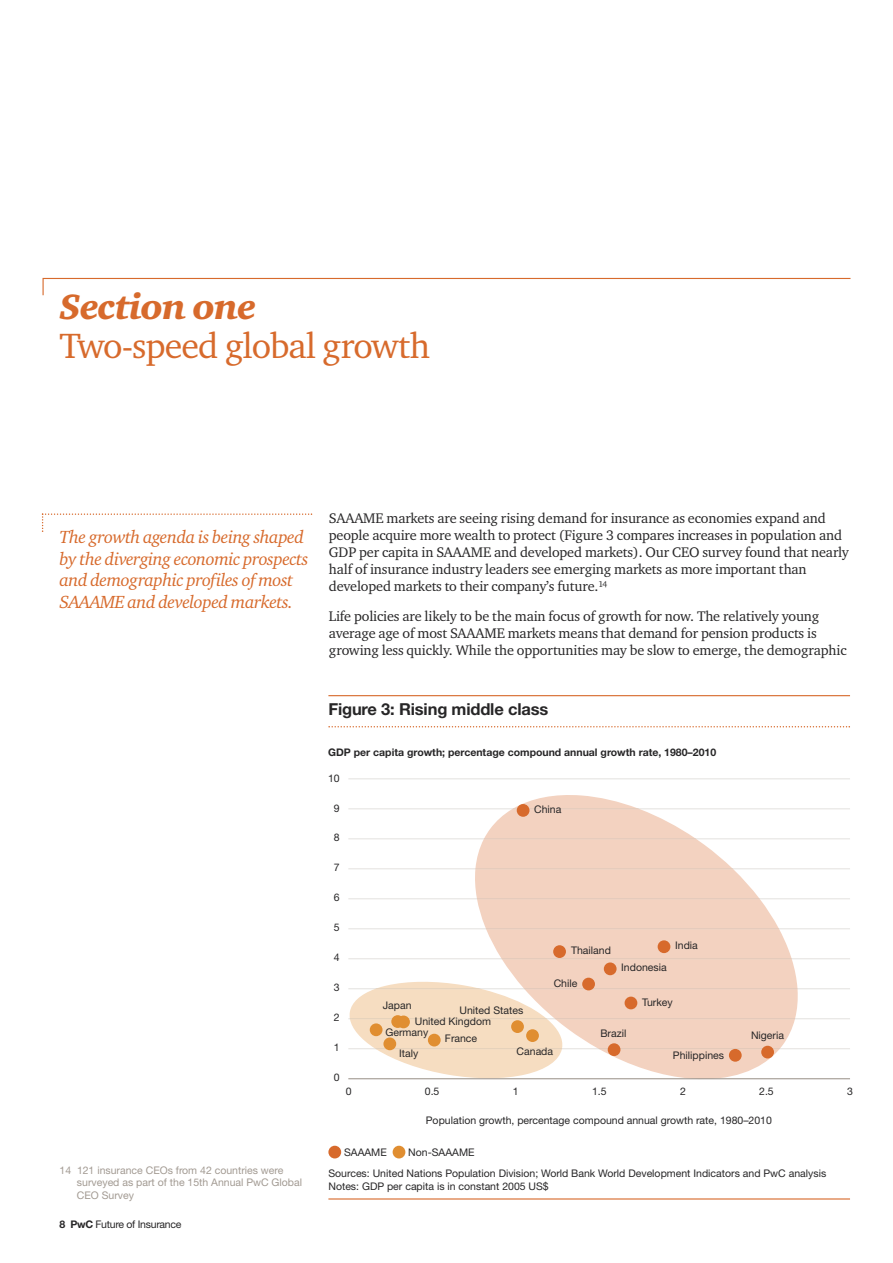
<style>
.page{position:relative;width:893px;height:1263px;background:#fff}
.page>*{position:absolute;margin:0;border:0;box-sizing:border-box;transform-origin:0 0}
.t1{font:36px "Charter ITC";letter-spacing:-.025em;color:#d76a2c}
.t2{font:36px "Charter ITC Blac Ital";letter-spacing:-.025em;color:#d76a2c}
.t3{font:italic 18px/21.6px "Charter ITC";letter-spacing:-.025em;color:#d76a2c}
.t4{font:700 16.5px "Helvetica Neue";letter-spacing:-.01em;color:#272627}
.t5{font:14.25px/17.1px "Charter ITC";letter-spacing:-.01em;color:#272627}
.t6{font:10.5px/21.1px "Helvetica Neue";color:#272627}
.t7{font:10.5px/12.6px "Helvetica Neue";color:#a29a92}
.t8{font:700 10.5px "Helvetica Neue";color:#272627}
.t9{font:10.5px "Helvetica Neue";letter-spacing:-.025em;color:#272627}
.s1{font-weight:700}
</style>
<div class="page">
<svg style="left:42px;top:513px;width:270px;height:19px"></svg>
<svg style="left:42px;top:277px;width:809px;height:19px"></svg>
<hr style="left:348px;top:778px;width:502px;height:1px;background:#e3e1de">
<hr style="left:348px;top:808px;width:502px;height:1px;background:#e3e1de">
<hr style="left:348px;top:838px;width:502px;height:1px;background:#e3e1de">
<hr style="left:348px;top:868px;width:502px;height:1px;background:#e3e1de">
<hr style="left:348px;top:898px;width:502px;height:1px;background:#e3e1de">
<hr style="left:348px;top:928px;width:502px;height:1px;background:#e3e1de">
<hr style="left:348px;top:958px;width:502px;height:1px;background:#e3e1de">
<hr style="left:348px;top:988px;width:502px;height:1px;background:#e3e1de">
<hr style="left:348px;top:1018px;width:502px;height:1px;background:#e3e1de">
<hr style="left:348px;top:1048px;width:502px;height:1px;background:#e3e1de">
<svg style="left:475px;top:795px;width:323px;height:285px;fill:#f3d2c0"></svg>
<svg style="left:512px;top:808px;width:128px;height:1px"></svg>
<svg style="left:484px;top:838px;width:212px;height:1px"></svg>
<svg style="left:475px;top:868px;width:258px;height:1px"></svg>
<svg style="left:477px;top:898px;width:283px;height:1px"></svg>
<hr style="left:486px;top:928px;width:293px;height:1px;background:#dfbda9">
<svg style="left:501px;top:958px;width:291px;height:1px"></svg>
<svg style="left:349px;top:980px;width:448px;height:98px"></svg>
<hr style="left:328px;top:695px;width:522px;height:1px;background:#d76a2c">
<svg style="left:328px;top:726px;width:522px;height:1px"></svg>
<hr style="left:328px;top:1198px;width:522px;height:1px;background:#d76a2c">
<div style="left:328px;top:1146px;width:13px;height:12px;background:#d76a2c;border-radius:50%"></div>
<div style="left:393px;top:1146px;width:12px;height:12px;background:#e08e31;border-radius:50%"></div>
<hr style="left:348px;top:1078px;width:502px;height:1px;background:#a29a92">
<div style="left:517px;top:804px;width:12px;height:13px;background:#d76a2c;border-radius:50%"></div>
<div style="left:553px;top:945px;width:13px;height:13px;background:#d76a2c;border-radius:50%"></div>
<div style="left:658px;top:940px;width:12px;height:13px;background:#d76a2c;border-radius:50%"></div>
<div style="left:604px;top:962px;width:13px;height:13px;background:#d76a2c;border-radius:50%"></div>
<div style="left:582px;top:978px;width:13px;height:12px;background:#d76a2c;border-radius:50%"></div>
<div style="left:625px;top:996px;width:12px;height:13px;background:#d76a2c;border-radius:50%"></div>
<div style="left:608px;top:1043px;width:12px;height:13px;background:#d76a2c;border-radius:50%"></div>
<div style="left:526px;top:1029px;width:13px;height:13px;background:#e08e31;border-radius:50%"></div>
<div style="left:511px;top:1020px;width:13px;height:13px;background:#e08e31;border-radius:50%"></div>
<div style="left:428px;top:1034px;width:13px;height:12px;background:#e08e31;border-radius:50%"></div>
<div style="left:383px;top:1037px;width:13px;height:13px;background:#e08e31;border-radius:50%"></div>
<div style="left:370px;top:1023px;width:12px;height:13px;background:#e08e31;border-radius:50%"></div>
<div style="left:397px;top:1015px;width:13px;height:13px;background:#e08e31;border-radius:50%"></div>
<div style="left:391px;top:1015px;width:13px;height:13px;background:#e08e31;border-radius:50%"></div>
<div style="left:729px;top:1049px;width:13px;height:13px;background:#d76a2c;border-radius:50%"></div>
<div style="left:761px;top:1046px;width:13px;height:12px;background:#d76a2c;border-radius:50%"></div>
<h1 class="t2" style="left:60px;top:286px;width:198px">Section one</h1>
<h1 class="t1" style="left:60px;top:325px;width:372px">Two-speed global growth</h1>
<p class="t3" style="left:60px;top:526px;width:250px">The growth agenda is being shaped by the diverging economic prospects and demographic profiles of most SAAAME and developed markets.</p>
<p class="t7" style="left:77px;top:1165px;width:227px;text-indent:-17px">14 121 insurance CEOs from 42 countries were surveyed as part of the 15th Annual PwC Global<br>CEO Survey</p>
<p class="t9" style="left:60px;top:1220px;width:124px"><span class="s1">8 PwC</span> Future of Insurance</p>
<p class="t5" style="left:329px;top:509px;width:521px">SAAAME markets are seeing rising demand for insurance as economies expand and people acquire more wealth to protect (Figure 3 compares increases in population and GDP per capita in SAAAME and developed markets). Our CEO survey found that nearly half of insurance industry leaders see emerging markets as more important than developed markets to their company’s future.<sup>14</sup></p>
<p class="t5" style="left:329px;top:608px;width:519px">Life policies are likely to be the main focus of growth for now. The relatively young average age of most SAAAME markets means that demand for pension products is growing less quickly. While the opportunities may be slow to emerge, the demographic</p>
<p class="t4" style="left:328px;top:704px;width:221px">Figure 3: Rising middle class</p>
<p class="t8" style="left:328px;top:748px;width:389px">GDP per capita growth; percentage compound annual growth rate, 1980–2010</p>
<p class="t6" style="left:328px;top:768px;width:13px">10</p>
<p class="t6" style="left:334px;top:798px;width:7px">9</p>
<p class="t6" style="left:334px;top:828px;width:7px">8</p>
<p class="t6" style="left:334px;top:858px;width:7px">7</p>
<p class="t6" style="left:334px;top:888px;width:7px">6</p>
<p class="t6" style="left:334px;top:918px;width:7px">5</p>
<p class="t6" style="left:334px;top:948px;width:7px">4</p>
<p class="t6" style="left:334px;top:978px;width:7px">3</p>
<p class="t6" style="left:334px;top:1008px;width:7px">2</p>
<p class="t6" style="left:334px;top:1038px;width:7px">1</p>
<p class="t6" style="left:334px;top:1067px;width:7px">0</p>
<p class="t6" style="left:534px;top:799px;width:29px">China</p>
<p class="t6" style="left:383px;top:995px;width:30px">Japan</p>
<p class="t6" style="left:459px;top:1000px;width:65px">United States</p>
<p class="t6" style="left:415px;top:1011px;width:78px">United Kingdom</p>
<p class="t6" style="left:385px;top:1023px;width:44px">Germany</p>
<p class="t6" style="left:445px;top:1029px;width:34px">France</p>
<p class="t6" style="left:571px;top:941px;width:41px">Thailand</p>
<p class="t6" style="left:554px;top:974px;width:25px">Chile</p>
<p class="t6" style="left:675px;top:936px;width:24px">India</p>
<p class="t6" style="left:621px;top:958px;width:47px">Indonesia</p>
<p class="t6" style="left:642px;top:992px;width:32px">Turkey</p>
<p class="t6" style="left:600px;top:1023px;width:27px">Brazil</p>
<p class="t6" style="left:751px;top:1025px;width:35px">Nigeria</p>
<p class="t6" style="left:399px;top:1044px;width:21px">Italy</p>
<p class="t6" style="left:517px;top:1041px;width:38px">Canada</p>
<p class="t6" style="left:673px;top:1045px;width:53px">Philippines</p>
<p class="t6" style="left:346px;top:1081px;width:7px">0</p>
<p class="t6" style="left:425px;top:1081px;width:16px">0.5</p>
<p class="t6" style="left:513px;top:1081px;width:7px">1</p>
<p class="t6" style="left:592px;top:1081px;width:16px">1.5</p>
<p class="t6" style="left:680px;top:1081px;width:7px">2</p>
<p class="t6" style="left:759px;top:1081px;width:16px">2.5</p>
<p class="t6" style="left:847px;top:1081px;width:7px">3</p>
<p class="t6" style="left:426px;top:1111px;width:348px">Population growth, percentage compound annual growth rate, 1980–2010</p>
<p class="t6" style="left:328px;top:1143px;width:499px;text-indent:80px">Non-SAAAME<br>Sources: United Nations Population Division; World Bank World Development Indicators and PwC analysis</p>
<p class="t6" style="left:328px;top:1176px;width:222px">Notes: GDP per capita is in constant 2005 US$</p>
<p class="t6" style="left:344px;top:1143px;width:44px">SAAAME</p>
</div>
